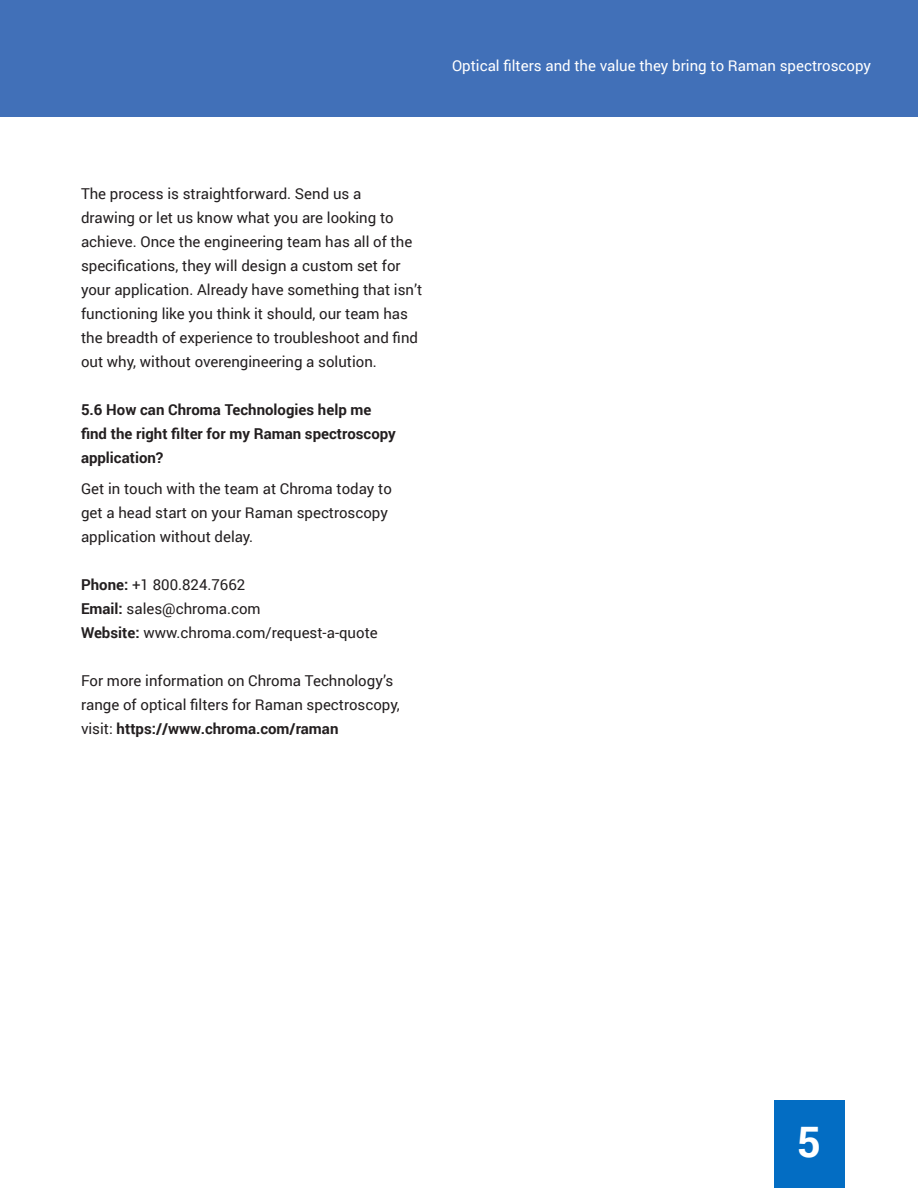
<style>
.page{position:relative;width:918px;height:1188px;background:#fff}
.page>*{position:absolute;margin:0;border:0;box-sizing:border-box;transform-origin:0 0}
.t1{font:700 42px "Roboto";color:#fff}
.t2{font:15px/24px "Roboto";color:#231f20}
.Section_SubHeading{font:700 15px/24px "Roboto";color:#231f20}
.t3{font:15px "Roboto";color:#fff}
.s1{font-weight:700}
</style>
<div class="page">
<div style="left:774px;top:1100px;width:71px;height:88px;background:#036dc3"></div>
<div style="left:0;top:0;width:918px;height:117px;background:#4170b8"></div>
<p class="t3" style="left:452px;top:55px;width:421px">Optical filters and the value they bring to Raman spectroscopy</p>
<p class="t2" style="left:81px;top:181px;width:343px">The process is straightforward. Send us a<br>drawing or let us know what you are looking to achieve. Once the engineering team has all of the specifications, they will design a custom set for your application. Already have something that isn’t functioning like you think it should, our team has the breadth of experience to troubleshoot and find out why, without overengineering a solution.</p>
<p class="Section_SubHeading" style="left:81px;top:397px;width:316px">5.6 How can Chroma Technologies help me find the right filter for my Raman spectroscopy application?</p>
<p class="t2" style="left:81px;top:476px;width:312px">Get in touch with the team at Chroma today to get a head start on your Raman spectroscopy application without delay.</p>
<p class="t2" style="left:81px;top:572px;width:166px"><span class="s1">Phone:</span> +1 800.824.7662</p>
<p class="t2" style="left:81px;top:596px;width:181px"><span class="s1">Email:</span> sales@chroma.com</p>
<p class="t2" style="left:81px;top:620px;width:298px"><span class="s1">Website:</span> www.chroma.com/request-a-quote</p>
<p class="t2" style="left:81px;top:668px;width:320px">For more information on Chroma Technology’s range of optical filters for Raman spectroscopy, visit: <span class="s1">https://www.chroma.com/raman</span></p>
<h1 class="t1" style="left:797px;top:1112px;width:26px">5</h1>
</div>
